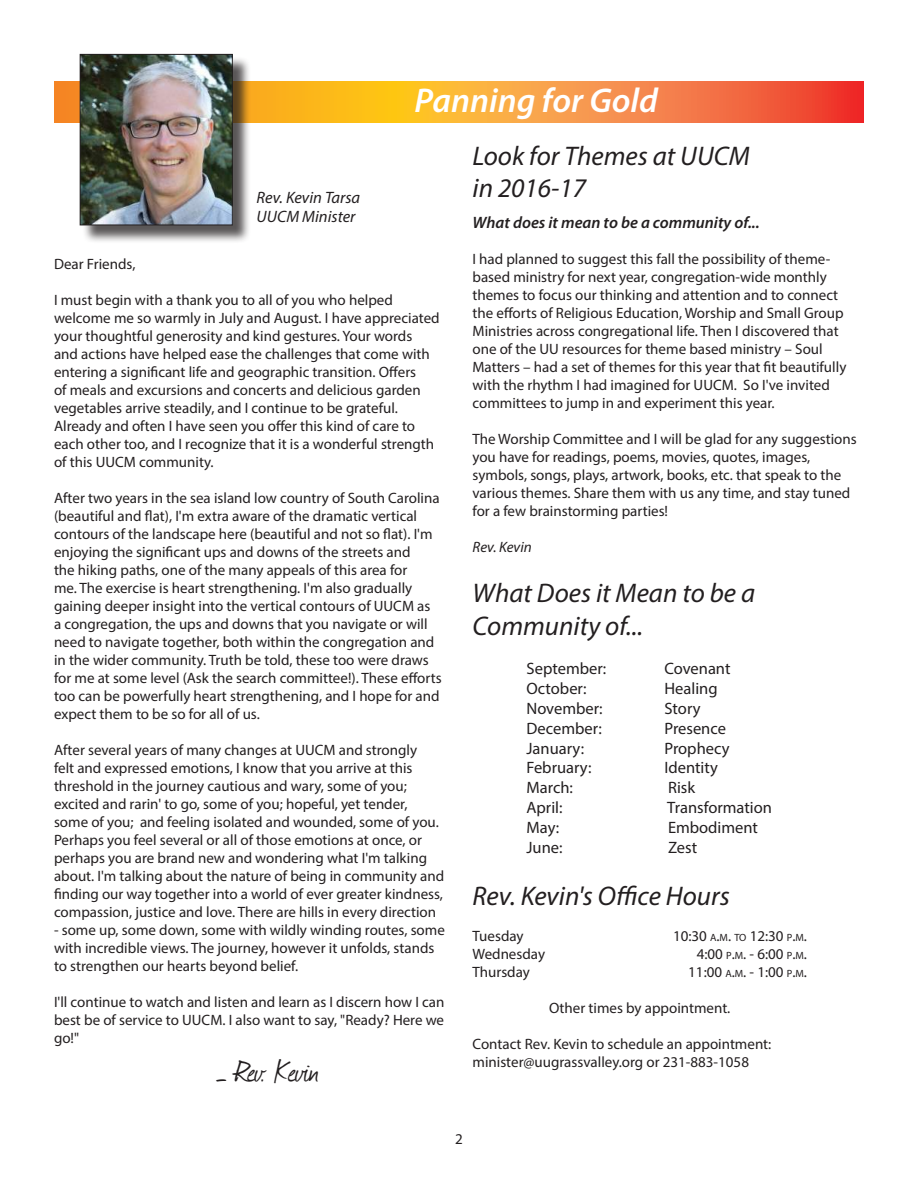
<style>
.page{position:relative;width:918px;height:1188px;background:#fff}
.page>*{position:absolute;margin:0;border:0;box-sizing:border-box;transform-origin:0 0}
.t1{font:36px "Journal";letter-spacing:-.04em;color:#231f20}
.t2{font:italic 600 34.5px "Myriad Pro";color:#fff}
.t3{font:italic 27px/32.4px "Myriad Pro";color:#231f20}
.t4{font:16.5px "Myriad Pro";color:#231f20}
.t5{font:italic 600 16.5px "Myriad Pro";color:#231f20}
.t6{font:italic 16.5px/19.8px "Myriad Pro";color:#231f20}
.t7{font:15px/18px "Myriad Pro";color:#231f20}
.t8{font:15px "Myriad Pro";color:#231f20}
.t9{font:italic 15px "Myriad Pro";color:#231f20}
.s1{font-size:10.5px}
</style>
<div class="page">
<svg style="left:54px;top:81px;width:810px;height:41px;background:#f79135"></svg>
<div style="left:82px;top:56px;width:170px;height:188px;background:#231f20;opacity:.75"></div>
<img style="left:82px;top:56px;width:149px;height:167px">
<div style="left:80px;top:54px;width:153px;height:171px;border:1px solid #231f20"></div>
<h2 class="t2" style="left:415px;top:78px;width:245px">Panning for Gold</h2>
<p class="t6" style="left:257px;top:187px;width:105px">Rev. Kevin Tarsa<br>UUCM Minister</p>
<p class="t7" style="left:54px;top:255px;width:83px">Dear Friends,</p>
<p class="t7" style="left:54px;top:291px;width:387px">I must begin with a thank you to all of you who helped welcome me so warmly in July and August. I have appreciated your thoughtful generosity and kind gestures. Your words and actions have helped ease the challenges that come with entering a significant life and geographic transition. Offers<br>of meals and excursions and concerts and delicious garden vegetables arrive steadily, and I continue to be grateful.<br>Already and often I have seen you offer this kind of care to each other too, and I recognize that it is a wonderful strength of this UUCM community.</p>
<p class="t7" style="left:54px;top:489px;width:389px">After two years in the sea island low country of South Carolina (beautiful and flat), I'm extra aware of the dramatic vertical contours of the landscape here (beautiful and not so flat). I'm enjoying the significant ups and downs of the streets and<br>the hiking paths, one of the many appeals of this area for<br>me. The exercise is heart strengthening. I'm also gradually gaining deeper insight into the vertical contours of UUCM as<br>a congregation, the ups and downs that you navigate or will need to navigate together, both within the congregation and in the wider community. Truth be told, these too were draws for me at some level (Ask the search committee!). These efforts too can be powerfully heart strengthening, and I hope for and expect them to be so for all of us.</p>
<p class="t7" style="left:54px;top:741px;width:392px">After several years of many changes at UUCM and strongly<br>felt and expressed emotions, I know that you arrive at this threshold in the journey cautious and wary, some of you; excited and rarin' to go, some of you; hopeful, yet tender, some of you; and feeling isolated and wounded, some of you.<br>Perhaps you feel several or all of those emotions at once, or perhaps you are brand new and wondering what I'm talking about. I'm talking about the nature of being in community and finding our way together into a world of ever greater kindness, compassion, justice and love. There are hills in every direction</p>
<p class="t7" style="left:54px;top:921px;width:392px">- some up, some down, some with wildly winding routes, some with incredible views. The journey, however it unfolds, stands to strengthen our hearts beyond belief.</p>
<p class="t7" style="left:54px;top:993px;width:392px;text-align:justify">I'll continue to watch and listen and learn as I discern how I can best be of service to UUCM. I also want to say, "Ready? Here we go!"</p>
<h1 class="t1" style="left:216px;top:1047px;width:105px">– Rev. Kevin</h1>
<h3 class="t3" style="left:472px;top:139px;width:279px">Look for Themes at UUCM in 2016-17</h3>
<p class="t5" style="left:472px;top:212px;width:289px">What does it mean to be a community of...</p>
<p class="t7" style="left:472px;top:250px;width:375px">I had planned to suggest this fall the possibility of theme&shy;based ministry for next year, congregation-wide monthly themes to focus our thinking and attention and to connect the efforts of Religious Education, Worship and Small Group Ministries across congregational life. Then I discovered that one of the UU resources for theme based ministry – Soul Matters – had a set of themes for this year that fit beautifully with the rhythm I had imagined for UUCM. So I've invited committees to jump in and experiment this year.</p>
<p class="t7" style="left:472px;top:430px;width:386px">The Worship Committee and I will be glad for any suggestions you have for readings, poems, movies, quotes, images, symbols, songs, plays, artwork, books, etc. that speak to the various themes. Share them with us any time, and stay tuned for a few brainstorming parties!</p>
<p class="t9" style="left:472px;top:538px;width:61px">Rev. Kevin</p>
<h3 class="t3" style="left:472px;top:577px;width:284px">What Does it Mean to be a<br>Community of...</h3>
<p class="t4" style="left:526px;top:659px;width:81px">September:</p>
<p class="t4" style="left:665px;top:659px;width:68px">Covenant</p>
<p class="t4" style="left:526px;top:679px;width:62px">October:</p>
<p class="t4" style="left:665px;top:679px;width:55px">Healing</p>
<p class="t4" style="left:526px;top:698px;width:78px">November:</p>
<p class="t4" style="left:665px;top:698px;width:38px">Story</p>
<p class="t4" style="left:526px;top:718px;width:77px">December:</p>
<p class="t4" style="left:665px;top:718px;width:63px">Presence</p>
<p class="t4" style="left:526px;top:738px;width:59px">January:</p>
<p class="t4" style="left:665px;top:738px;width:67px">Prophecy</p>
<p class="t4" style="left:526px;top:758px;width:67px">February:</p>
<p class="t4" style="left:665px;top:758px;width:55px">Identity</p>
<p class="t4" style="left:526px;top:778px;width:48px">March:</p>
<p class="t4" style="left:668px;top:778px;width:29px">Risk</p>
<p class="t4" style="left:526px;top:797px;width:38px">April:</p>
<p class="t4" style="left:667px;top:797px;width:106px">Transformation</p>
<p class="t4" style="left:526px;top:817px;width:34px">May:</p>
<p class="t4" style="left:668px;top:817px;width:92px">Embodiment</p>
<p class="t4" style="left:526px;top:837px;width:38px">June:</p>
<p class="t4" style="left:668px;top:837px;width:31px">Zest</p>
<h3 class="t3" style="left:472px;top:879px;width:259px">Rev. Kevin's Office Hours</h3>
<p class="t7" style="left:472px;top:927px;width:53px">Tuesday</p>
<p class="t8" style="left:673px;top:927px;width:135px">10:30 <span class="s1">A</span>.<span class="s1">M</span>. <span class="s1">TO</span> 12:30 <span class="s1">P</span>.<span class="s1">M</span>.</p>
<p class="t7" style="left:472px;top:945px;width:74px">Wednesday</p>
<p class="t8" style="left:697px;top:945px;width:112px">4:00 <span class="s1">P</span>.<span class="s1">M</span>. - 6:00 <span class="s1">P</span>.<span class="s1">M</span>.</p>
<p class="t7" style="left:472px;top:963px;width:59px">Thursday</p>
<p class="t8" style="left:688px;top:963px;width:120px">11:00 <span class="s1">A</span>.<span class="s1">M</span>. - 1:00 <span class="s1">P</span>.<span class="s1">M</span>.</p>
<p class="t7" style="left:549px;top:999px;width:183px">Other times by appointment.</p>
<p class="t7" style="left:472px;top:1035px;width:300px">Contact Rev. Kevin to schedule an appointment: minister@uugrassvalley.org or 231-883-1058</p>
<p class="t7" style="left:455px;top:1130px;width:9px">2</p>
</div>
